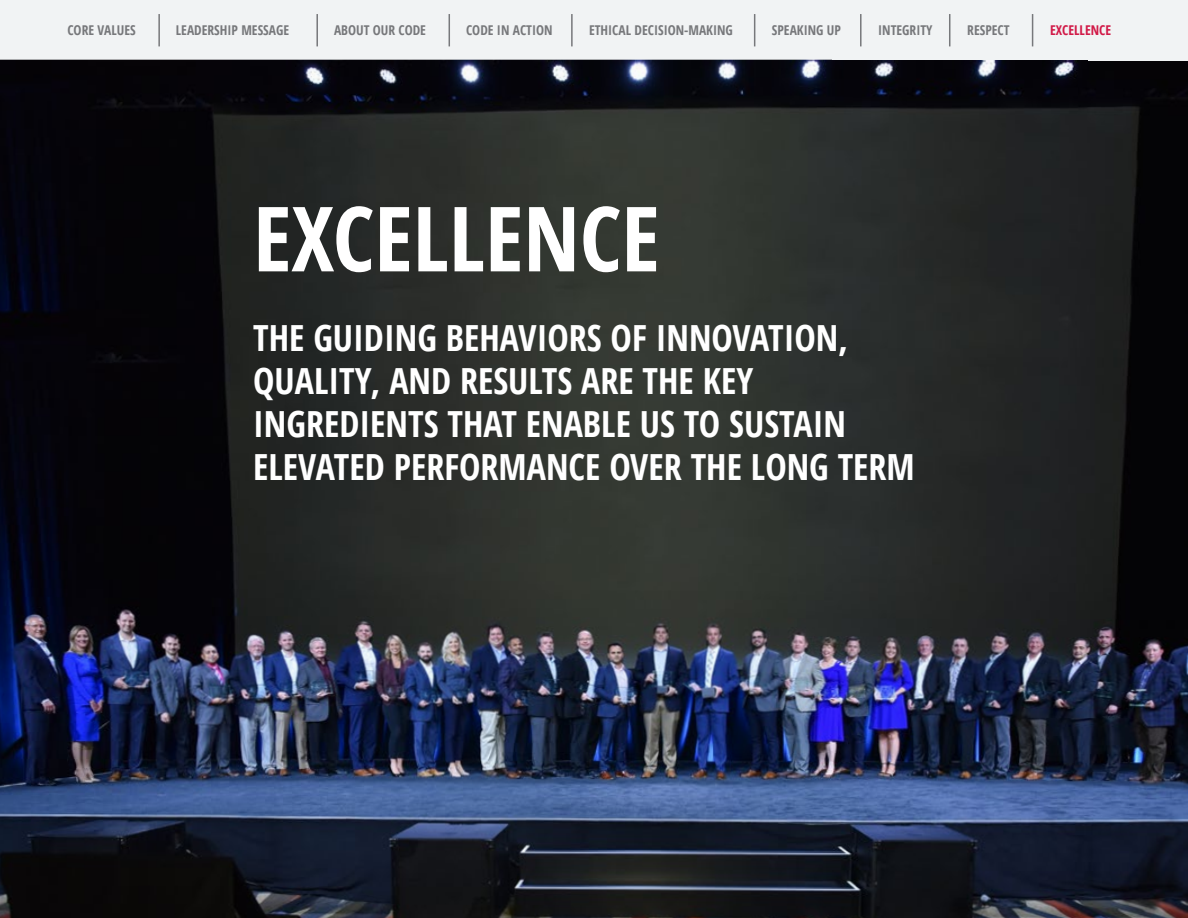
<style>
.page{position:relative;width:1188px;height:918px;background:#fff}
.page>*{position:absolute;margin:0;border:0;box-sizing:border-box;transform-origin:0 0}
.t1{font:700 condensed 90px "Open Sans";color:#fff}
.t2{font:700 condensed 36px/43.2px "Open Sans";color:#fff}
.t3{font:700 condensed 13.5px "Open Sans";color:#77787b}
.t4{font:700 condensed 13.5px "Open Sans";color:#d11947}
</style>
<div class="page">
<div style="left:0;top:0;width:1188px;height:60px;background:#f1f3f4"></div>
<hr style="left:571px;top:14px;width:2px;height:32px;background:#77787b">
<hr style="left:449px;top:14px;width:1px;height:32px;background:#77787b">
<hr style="left:754px;top:14px;width:1px;height:32px;background:#77787b">
<hr style="left:860px;top:14px;width:2px;height:32px;background:#77787b">
<hr style="left:949px;top:14px;width:1px;height:32px;background:#77787b">
<hr style="left:1032px;top:14px;width:1px;height:32px;background:#77787b">
<hr style="left:316px;top:14px;width:2px;height:32px;background:#77787b">
<hr style="left:158px;top:14px;width:2px;height:32px;background:#77787b">
<img style="left:0;top:60px;width:1188px;height:858px">
<p class="t3" style="left:68px;top:21px;width:70px">CORE VALUES</p>
<p class="t3" style="left:176px;top:21px;width:115px">LEADERSHIP MESSAGE</p>
<p class="t3" style="left:334px;top:21px;width:93px">ABOUT OUR CODE</p>
<p class="t3" style="left:466px;top:21px;width:88px">CODE IN ACTION</p>
<p class="t3" style="left:589px;top:21px;width:145px">ETHICAL DECISION-MAKING</p>
<p class="t3" style="left:772px;top:21px;width:71px">SPEAKING UP</p>
<p class="t3" style="left:878px;top:21px;width:56px">INTEGRITY</p>
<p class="t3" style="left:967px;top:21px;width:44px">RESPECT</p>
<p class="t4" style="left:1050px;top:21px;width:62px">EXCELLENCE</p>
<h1 class="t1" style="left:253px;top:176px;width:408px">EXCELLENCE</h1>
<p class="t2" style="left:253px;top:315px;width:663px">THE GUIDING BEHAVIORS OF INNOVATION, QUALITY, AND RESULTS ARE THE KEY INGREDIENTS THAT ENABLE US TO SUSTAIN ELEVATED PERFORMANCE OVER THE LONG TERM</p>
</div>
